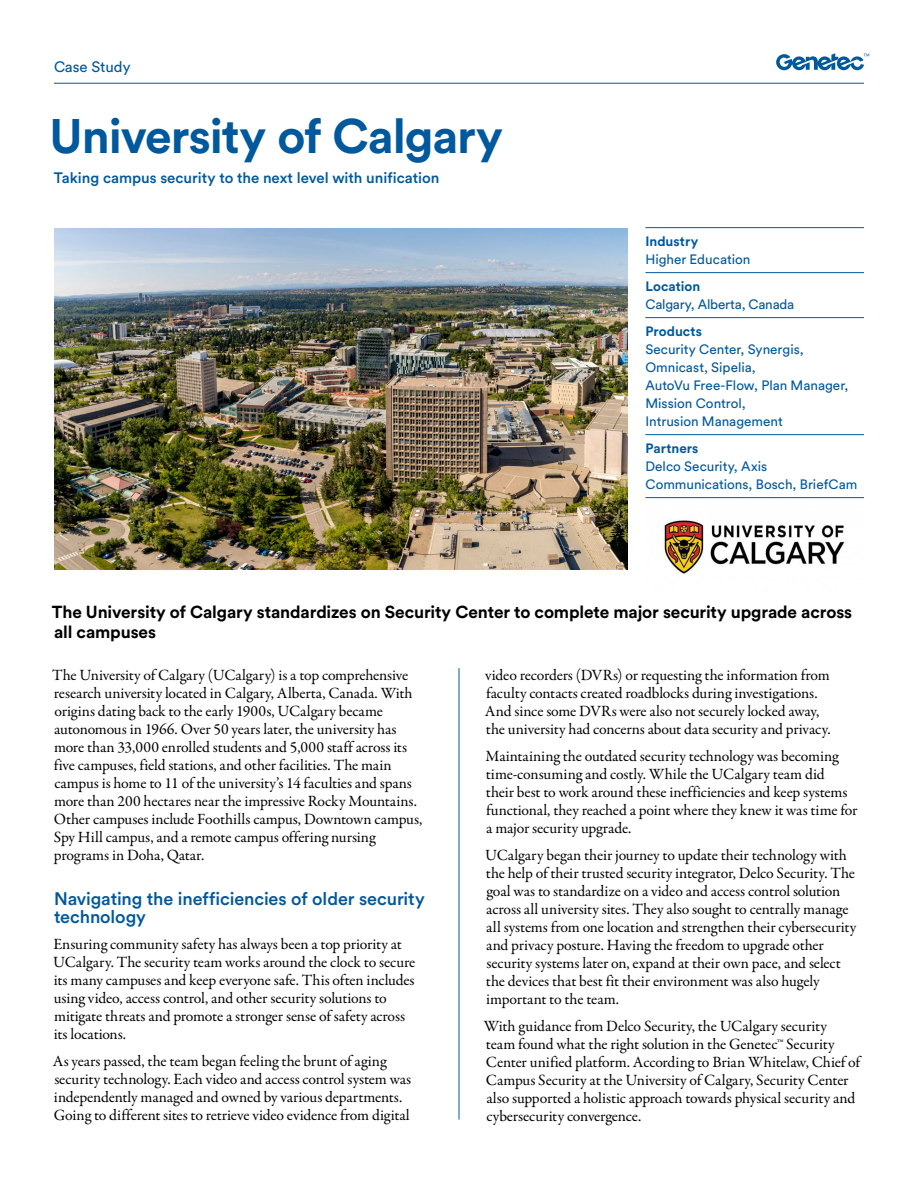
<style>
.page{position:relative;width:918px;height:1188px;background:#fff}
.page>*{position:absolute;margin:0;border:0;box-sizing:border-box;transform-origin:0 0}
.t1{font:700 48px "Circular Pro";letter-spacing:-.025em;color:#00589d}
.t2{font:500 18px/18px "Circular Pro";letter-spacing:-.005em;color:#00589d}
.t3{font:700 17.25px/20.2px "Circular Pro";letter-spacing:-.01em;color:#000}
.t4{font:15.75px/18px "Garamond Premr Pro";letter-spacing:-.01em;color:#000}
.t5{font:500 15px "Circular Pro";color:#00589d}
.t6{font:15px "Circular Pro";letter-spacing:-.005em;color:#00589d}
.t7{font:13.5px/18px "Circular Pro";color:#00589d}
.t8{font:700 13.5px "Circular Pro";letter-spacing:.005em;color:#00589d}
</style>
<div class="page">
<img style="left:54px;top:228px;width:573px;height:341px">
<hr style="left:645px;top:227px;width:219px;height:1px;background:#00589d">
<hr style="left:645px;top:272px;width:219px;height:1px;background:#00589d">
<hr style="left:645px;top:317px;width:219px;height:1px;background:#00589d">
<hr style="left:645px;top:434px;width:219px;height:1px;background:#00589d">
<hr style="left:645px;top:497px;width:219px;height:1px;background:#00589d">
<hr style="left:54px;top:83px;width:810px;height:1px;background:#00589d">
<svg style="left:776px;top:53px;width:93px;height:17px"></svg>
<hr style="left:459px;top:668px;width:1px;height:452px;background:#00589d">
<img style="left:662px;top:519px;width:183px;height:55px">
<p class="t6" style="left:54px;top:57px;width:78px">Case Study</p>
<h1 class="t1" style="left:50px;top:103px;width:455px">University of Calgary</h1>
<p class="t5" style="left:54px;top:167px;width:387px">Taking campus security to the next level with unification</p>
<p class="t8" style="left:645px;top:232px;width:54px">Industry</p>
<p class="t7" style="left:645px;top:250px;width:106px">Higher Education</p>
<p class="t8" style="left:645px;top:277px;width:56px">Location</p>
<p class="t7" style="left:645px;top:295px;width:150px">Calgary, Alberta, Canada</p>
<p class="t8" style="left:645px;top:322px;width:58px">Products</p>
<p class="t7" style="left:645px;top:340px;width:204px">Security Center, Synergis,<br>Omnicast, Sipelia,<br>AutoVu Free-Flow, Plan Manager,<br>Mission Control,<br>Intrusion Management</p>
<p class="t8" style="left:645px;top:439px;width:55px">Partners</p>
<p class="t7" style="left:645px;top:457px;width:213px">Delco Security, Axis<br>Communications, Bosch, BriefCam</p>
<p class="t3" style="left:52px;top:601px;width:802px">The University of Calgary standardizes on Security Center to complete major security upgrade across all campuses</p>
<p class="t4" style="left:52px;top:667px;width:372px">The University of Calgary (UCalgary) is a top comprehensive research university located in Calgary, Alberta, Canada. With origins dating back to the early 1900s, UCalgary became autonomous in 1966. Over 50 years later, the university has more than 33,000 enrolled students and 5,000 staff across its five campuses, field stations, and other facilities. The main campus is home to 11 of the university’s 14 faculties and spans more than 200 hectares near the impressive Rocky Mountains.<br>Other campuses include Foothills campus, Downtown campus, Spy Hill campus, and a remote campus offering nursing programs in Doha, Qatar.</p>
<p class="t2" style="left:54px;top:889px;width:372px">Navigating the inefficiencies of older security technology</p>
<p class="t4" style="left:53px;top:935px;width:364px">Ensuring community safety has always been a top priority at UCalgary. The security team works around the clock to secure its many campuses and keep everyone safe. This often includes using video, access control, and other security solutions to mitigate threats and promote a stronger sense of safety across its locations.</p>
<p class="t4" style="left:53px;top:1052px;width:360px">As years passed, the team began feeling the brunt of aging security technology. Each video and access control system was independently managed and owned by various departments.<br>Going to different sites to retrieve video evidence from digital</p>
<p class="t4" style="left:485px;top:666px;width:347px">video recorders (DVRs) or requesting the information from faculty contacts created roadblocks during investigations.<br>And since some DVRs were also not securely locked away, the university had concerns about data security and privacy.</p>
<p class="t4" style="left:485px;top:747px;width:374px">Maintaining the outdated security technology was becoming time-consuming and costly. While the UCalgary team did<br>their best to work around these inefficiencies and keep systems functional, they reached a point where they knew it was time for a major security upgrade.</p>
<p class="t4" style="left:485px;top:846px;width:373px">UCalgary began their journey to update their technology with the help of their trusted security integrator, Delco Security. The goal was to standardize on a video and access control solution across all university sites. They also sought to centrally manage all systems from one location and strengthen their cybersecurity and privacy posture. Having the freedom to upgrade other security systems later on, expand at their own pace, and select the devices that best fit their environment was also hugely important to the team.</p>
<p class="t4" style="left:484px;top:1017px;width:378px">With guidance from Delco Security, the UCalgary security team found what the right solution in the Genetec™ Security Center unified platform. According to Brian Whitelaw, Chief of Campus Security at the University of Calgary, Security Center also supported a holistic approach towards physical security and cybersecurity convergence.</p>
</div>
